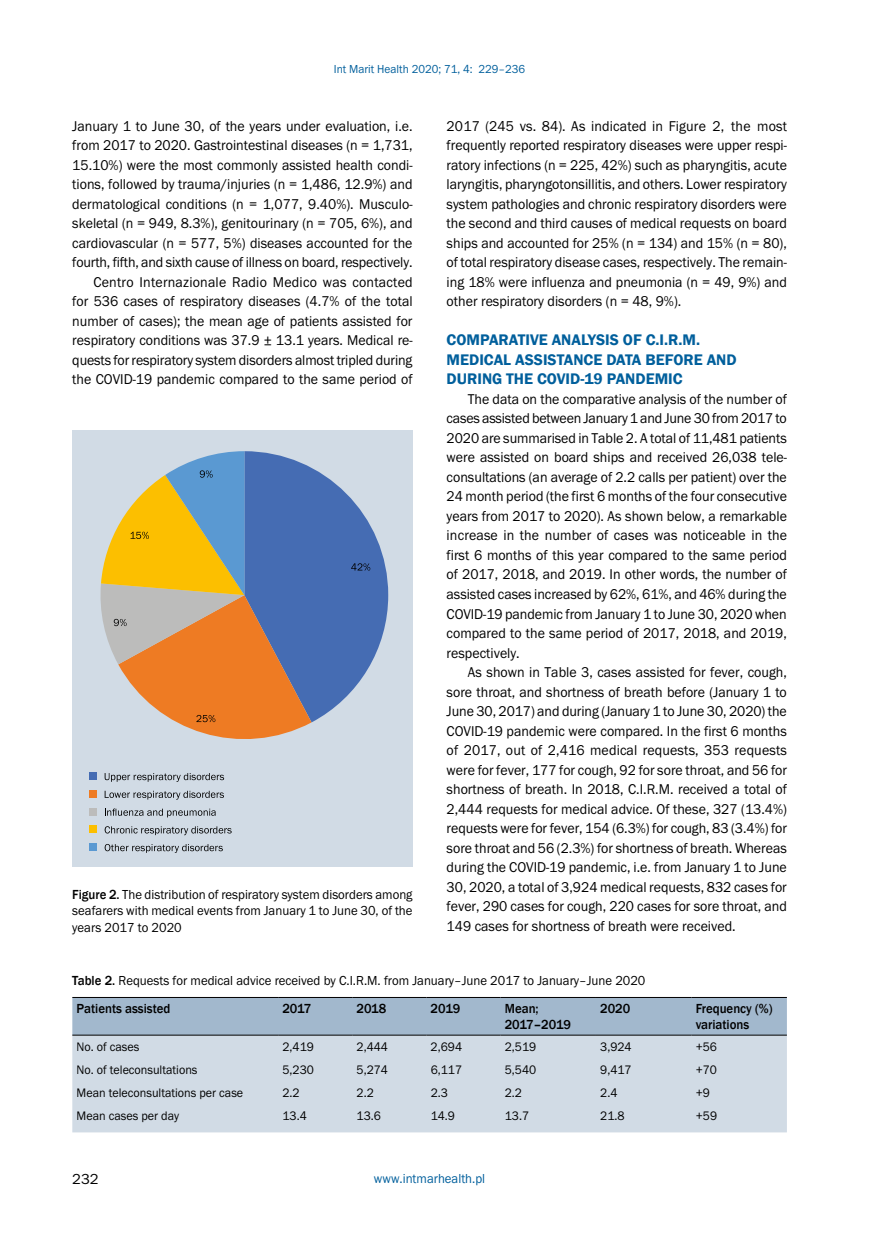
<style>
.page{position:relative;width:872px;height:1234px;background:#fff}
.page>*{position:absolute;margin:0;border:0;box-sizing:border-box;transform-origin:0 0}
.t1{font:600 15.75px/19.5px "Franklin Gothic";color:#005f9c}
.t2{font:15px "Franklin Got Itc TEE";color:#000}
.t3{font:14.7px/19.5px "Franklin Got Itc TEE";color:#000;text-align:justify;scale:.95 1}
.t4{font:13.5px/16.2px "Franklin Got Itc TEE";color:#000;text-align:justify;scale:.95 1}
.t5{font:500 13.5px/16.2px "Franklin Gothic";color:#000;scale:.95 1}
.t6{font:13.5px "Franklin Got Itc TEE";color:#005f9c;scale:.95 1}
.t7{font:12.75px "Franklin Got Itc TEE";color:#000;scale:.95 1}
.t8{font:12px "Franklin Got Itc TEE";color:#005f9c;scale:.95 1}
.s1{font-family:"Franklin Gothic";font-weight:500}
.s2{font-weight:600}
</style>
<div class="page">
<div style="left:72px;top:429px;width:340px;height:437px;background:#d1dbe5"></div>
<svg style="left:100px;top:451px;width:288px;height:288px"></svg>
<div style="left:89px;top:772px;width:7px;height:7px;background:#456cb3"></div>
<svg style="left:105px;top:773px;width:119px;height:8px"></svg>
<div style="left:89px;top:790px;width:7px;height:7px;background:#ee7b23"></div>
<svg style="left:105px;top:790px;width:119px;height:9px"></svg>
<div style="left:89px;top:807px;width:7px;height:8px;background:#bcbcbb"></div>
<svg style="left:105px;top:808px;width:111px;height:9px"></svg>
<div style="left:89px;top:825px;width:7px;height:7px;background:#fcbf00"></div>
<svg style="left:105px;top:826px;width:127px;height:9px"></svg>
<div style="left:89px;top:843px;width:7px;height:7px;background:#5a99d2"></div>
<svg style="left:105px;top:844px;width:118px;height:8px"></svg>
<div style="left:72px;top:997px;width:715px;height:37px;background:#a2b8cd"></div>
<div style="left:72px;top:1035px;width:715px;height:97px;background:#d1dbe5"></div>
<hr style="left:72px;top:996px;width:206px;height:1px;background:#000">
<hr style="left:278px;top:996px;width:74px;height:1px;background:#000">
<hr style="left:352px;top:996px;width:74px;height:1px;background:#000">
<hr style="left:426px;top:996px;width:74px;height:1px;background:#000">
<hr style="left:500px;top:996px;width:96px;height:1px;background:#000">
<hr style="left:596px;top:996px;width:95px;height:1px;background:#000">
<hr style="left:691px;top:996px;width:96px;height:1px;background:#000">
<hr style="left:72px;top:1034px;width:206px;height:1px;background:#000">
<hr style="left:278px;top:1034px;width:74px;height:1px;background:#000">
<hr style="left:352px;top:1034px;width:74px;height:1px;background:#000">
<hr style="left:426px;top:1034px;width:74px;height:1px;background:#000">
<hr style="left:500px;top:1034px;width:96px;height:1px;background:#000">
<hr style="left:596px;top:1034px;width:95px;height:1px;background:#000">
<hr style="left:691px;top:1034px;width:96px;height:1px;background:#000">
<p class="t8" style="left:334px;top:62px;width:203px">Int Marit Health 2020; 71, 4: 229–236</p>
<p class="t3" style="left:72px;top:116px;width:360px;text-align:right">January 1 to June 30, of the years under evaluation, i.e. from 2017 to 2020. Gastrointestinal diseases (n = 1,731, 15.10%) were the most commonly assisted health condi&shy;tions, followed by trauma/injuries (n = 1,486, 12.9%) and dermatological conditions (n = 1,077, 9.40%). Musculo&shy;skeletal (n = 949, 8.3%), genitourinary (n = 705, 6%), and cardiovascular (n = 577, 5%) diseases accounted for the fourth, fifth, and sixth cause of illness on board, respectively.<br>Centro Internazionale Radio Medico was contacted<br>for 536 cases of respiratory diseases (4.7% of the total number of cases); the mean age of patients assisted for respiratory conditions was 37.9 ± 13.1 years. Medical re&shy;quests for respiratory system disorders almost tripled during the COVID-19 pandemic compared to the same period of</p>
<p class="t4" style="left:72px;top:886px;width:360px"><span class="s1">Figure 2.</span> The distribution of respiratory system disorders among seafarers with medical events from January 1 to June 30, of the years 2017 to 2020</p>
<p class="t3" style="left:446px;top:116px;width:360px">2017 (245 vs. 84). As indicated in Figure 2, the most frequently reported respiratory diseases were upper respi&shy;ratory infections (n = 225, 42%) such as pharyngitis, acute laryngitis, pharyngotonsillitis, and others. Lower respiratory system pathologies and chronic respiratory disorders were the second and third causes of medical requests on board ships and accounted for 25% (n = 134) and 15% (n = 80), of total respiratory disease cases, respectively. The remain&shy;ing 18% were influenza and pneumonia (n = 49, 9%) and other respiratory disorders (n = 48, 9%).</p>
<p class="t1" style="left:446px;top:330px;width:291px">COMPARATIVE ANALYSIS OF C.I.R.M.<br>MEDICAL ASSISTANCE DATA BEFORE AND<br>DURING THE COVID-19 PANDEMIC</p>
<p class="t3" style="left:446px;top:389px;width:360px;text-indent:21px">The data on the comparative analysis of the number of cases assisted between January 1 and June 30 from 2017 to 2020 are summarised in Table 2. A total of 11,481 patients were assisted on board ships and received 26,038 tele&shy;consultations (an average of 2.2 calls per patient) over the 24 month period (the first 6 months of the four consecutive years from 2017 to 2020). As shown below, a remarkable increase in the number of cases was noticeable in the first 6 months of this year compared to the same period of 2017, 2018, and 2019. In other words, the number of assisted cases increased by 62%, 61%, and 46% during the COVID-19 pandemic from January 1 to June 30, 2020 when compared to the same period of 2017, 2018, and 2019, respectively.</p>
<p class="t3" style="left:446px;top:662px;width:360px;text-indent:21px">As shown in Table 3, cases assisted for fever, cough, sore throat, and shortness of breath before (January 1 to June 30, 2017) and during (January 1 to June 30, 2020) the COVID-19 pandemic were compared. In the first 6 months of 2017, out of 2,416 medical requests, 353 requests were for fever, 177 for cough, 92 for sore throat, and 56 for shortness of breath. In 2018, C.I.R.M. received a total of 2,444 requests for medical advice. Of these, 327 (13.4%) requests were for fever, 154 (6.3%) for cough, 83 (3.4%) for sore throat and 56 (2.3%) for shortness of breath. Whereas during the COVID-19 pandemic, i.e. from January 1 to June 30, 2020, a total of 3,924 medical requests, 832 cases for fever, 290 cases for cough, 220 cases for sore throat, and 149 cases for shortness of breath were received.</p>
<p class="t4" style="left:72px;top:972px;width:605px"><span class="s1">Table 2.</span> Requests for medical advice received by C.I.R.M. from January–June 2017 to January–June 2020</p>
<p class="t5" style="left:77px;top:1000px;width:100px">Patients assisted</p>
<p class="t5" style="left:282px;top:1000px;width:32px">2017</p>
<p class="t5" style="left:356px;top:1000px;width:33px">2018</p>
<p class="t5" style="left:430px;top:1000px;width:33px">2019</p>
<p class="t5" style="left:505px;top:1000px;width:71px">Mean;<br>2017<span class="s2">–</span>2019</p>
<p class="t5" style="left:600px;top:1000px;width:33px">2020</p>
<p class="t5" style="left:695px;top:1000px;width:82px">Frequency (%) variations</p>
<p class="t7" style="left:77px;top:1039px;width:68px">No. of cases</p>
<p class="t7" style="left:282px;top:1039px;width:35px">2,419</p>
<p class="t7" style="left:356px;top:1039px;width:35px">2,444</p>
<p class="t7" style="left:430px;top:1039px;width:35px">2,694</p>
<p class="t7" style="left:505px;top:1039px;width:35px">2,519</p>
<p class="t7" style="left:600px;top:1039px;width:35px">3,924</p>
<p class="t7" style="left:695px;top:1039px;width:24px">+56</p>
<p class="t7" style="left:77px;top:1062px;width:129px">No. of teleconsultations</p>
<p class="t7" style="left:282px;top:1062px;width:35px">5,230</p>
<p class="t7" style="left:356px;top:1062px;width:35px">5,274</p>
<p class="t7" style="left:431px;top:1062px;width:35px">6,117</p>
<p class="t7" style="left:505px;top:1062px;width:35px">5,540</p>
<p class="t7" style="left:600px;top:1062px;width:35px">9,417</p>
<p class="t7" style="left:695px;top:1062px;width:24px">+70</p>
<p class="t7" style="left:77px;top:1085px;width:177px">Mean teleconsultations per case</p>
<p class="t7" style="left:282px;top:1085px;width:20px">2.2</p>
<p class="t7" style="left:356px;top:1085px;width:20px">2.2</p>
<p class="t7" style="left:431px;top:1085px;width:20px">2.3</p>
<p class="t7" style="left:505px;top:1085px;width:20px">2.2</p>
<p class="t7" style="left:600px;top:1085px;width:20px">2.4</p>
<p class="t7" style="left:695px;top:1085px;width:16px">+9</p>
<p class="t7" style="left:77px;top:1107px;width:109px">Mean cases per day</p>
<p class="t7" style="left:282px;top:1107px;width:27px">13.4</p>
<p class="t7" style="left:356px;top:1107px;width:27px">13.6</p>
<p class="t7" style="left:431px;top:1107px;width:27px">14.9</p>
<p class="t7" style="left:505px;top:1107px;width:27px">13.7</p>
<p class="t7" style="left:600px;top:1107px;width:27px">21.8</p>
<p class="t7" style="left:696px;top:1107px;width:24px">+59</p>
<p class="t2" style="left:72px;top:1170px;width:28px">232</p>
<p class="t6" style="left:374px;top:1170px;width:119px">www.intmarhealth.pl</p>
</div>
